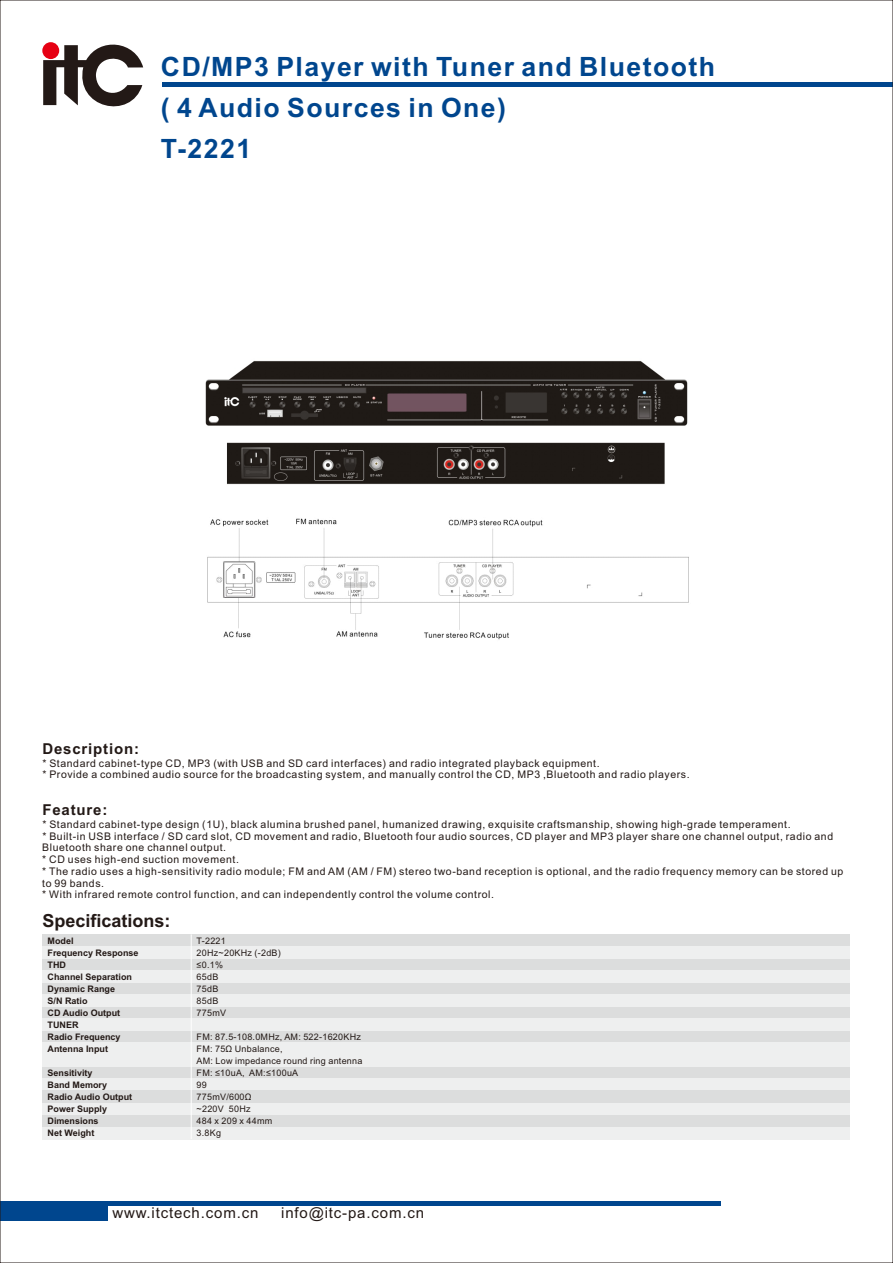
<style>
.page{position:relative;width:893px;height:1263px;background:#fff}
.page>*{position:absolute;margin:0;border:0;box-sizing:border-box;transform-origin:0 0}
.t1{font:700 26.55px/41.1px "Arial";letter-spacing:.055em;color:#00468e}
.t2{font:700 18px "Arial";color:#231916}
.t3{font:15px "Arial";letter-spacing:.055em;color:#231916}
.t4{font:700 15px "Arial";letter-spacing:.055em;color:#231916}
.t5{font:10.5px/11.7px "Arial";letter-spacing:.055em;color:#231916}
.t6{font:9px/12px "Arial";letter-spacing:.03em;color:#231916}
.t7{font:700 9px/12px "Arial";color:#231916}
</style>
<div class="page">
<hr style="left:0;top:1202px;width:720px;height:4px;background:#00468e">
<div style="left:0;top:1202px;width:108px;height:18px;background:#00468e"></div>
<hr style="left:163px;top:82px;width:730px;height:4px;background:#00468e">
<svg style="left:43px;top:42px;width:100px;height:65px"></svg>
<div style="left:42px;top:934px;width:808px;height:12px;background:#dcdddd"></div>
<div style="left:42px;top:982px;width:808px;height:13px;background:#dcdddd"></div>
<div style="left:42px;top:958px;width:808px;height:12px;background:#dcdddd"></div>
<div style="left:42px;top:970px;width:808px;height:12px;background:#eeefef"></div>
<div style="left:42px;top:946px;width:808px;height:12px;background:#eeefef"></div>
<div style="left:42px;top:1031px;width:808px;height:12px;background:#dcdddd"></div>
<div style="left:42px;top:1007px;width:808px;height:12px;background:#dcdddd"></div>
<div style="left:42px;top:1019px;width:808px;height:12px;background:#eeefef"></div>
<div style="left:42px;top:995px;width:808px;height:12px;background:#eeefef"></div>
<div style="left:42px;top:1067px;width:808px;height:12px;background:#dcdddd"></div>
<div style="left:42px;top:1079px;width:808px;height:12px;background:#eeefef"></div>
<div style="left:42px;top:1043px;width:808px;height:24px;background:#eeefef"></div>
<div style="left:42px;top:1091px;width:808px;height:12px;background:#dcdddd"></div>
<div style="left:42px;top:1103px;width:808px;height:12px;background:#eeefef"></div>
<div style="left:42px;top:1115px;width:808px;height:12px;background:#dcdddd"></div>
<div style="left:42px;top:1127px;width:808px;height:12px;background:#eeefef"></div>
<hr style="left:191px;top:934px;width:1px;height:205px;background:#fff">
<img style="left:205px;top:361px;width:483px;height:124px">
<img style="left:207px;top:518px;width:482px;height:122px">
<h1 class="t1" style="left:161px;top:48px;width:556px">CD/MP3 Player with Tuner and Bluetooth ( 4 Audio Sources in One)<br>T-2221</h1>
<h3 class="t4" style="left:42px;top:743px;width:98px">Description:</h3>
<p class="t5" style="left:42px;top:758px;width:649px">* Standard cabinet-type CD, MP3 (with USB and SD card interfaces) and radio integrated playback equipment.<br>* Provide a combined audio source for the broadcasting system, and manually control the CD, MP3 ,Bluetooth and radio players.</p>
<h3 class="t4" style="left:42px;top:804px;width:67px">Feature:</h3>
<p class="t5" style="left:42px;top:819px;width:803px">* Standard cabinet-type design (1U), black alumina brushed panel, humanized drawing, exquisite craftsmanship, showing high-grade temperament.<br>* Built-in USB interface / SD card slot, CD movement and radio, Bluetooth four audio sources, CD player and MP3 player share one channel output, radio and Bluetooth share one channel output.<br>* CD uses high-end suction movement.<br>* The radio uses a high-sensitivity radio module; FM and AM (AM / FM) stereo two-band reception is optional, and the radio frequency memory can be stored up to 99 bands.<br>* With infrared remote control function, and can independently control the volume control.</p>
<p class="t7" style="left:48px;top:936px;width:93px">Model<br>Frequency Response<br>THD<br>Channel Separation<br>Dynamic Range<br>S/N Ratio<br>CD Audio Output<br>TUNER<br>Radio Frequency<br>Antenna Input</p>
<p class="t7" style="left:48px;top:1068px;width:86px">Sensitivity<br>Band Memory<br>Radio Audio Output<br>Power Supply<br>Dimensions<br>Net Weight</p>
<h2 class="t2" style="left:42px;top:914px;width:130px">Specifications:</h2>
<p class="t6" style="left:197px;top:935px;width:86px">T-2221<br>20Hz~20KHz (-2dB) ≤0.1%<br>65dB<br>75dB<br>85dB<br>775mV</p>
<p class="t6" style="left:197px;top:1031px;width:167px">FM: 87.5-108.0MHz, AM: 522-1620KHz<br>FM: 75Ω Unbalance,<br>AM: Low impedance round ring antenna<br>FM: ≤10uA, AM:≤100uA<br>99<br>775mV/600Ω<br>~220V 50Hz<br>484 x 209 x 44mm<br>3.8Kg</p>
<h3 class="t3" style="left:112px;top:1207px;width:147px">www.itctech.com.cn</h3>
<h3 class="t3" style="left:281px;top:1207px;width:144px">info@itc-pa.com.cn</h3>
</div>
